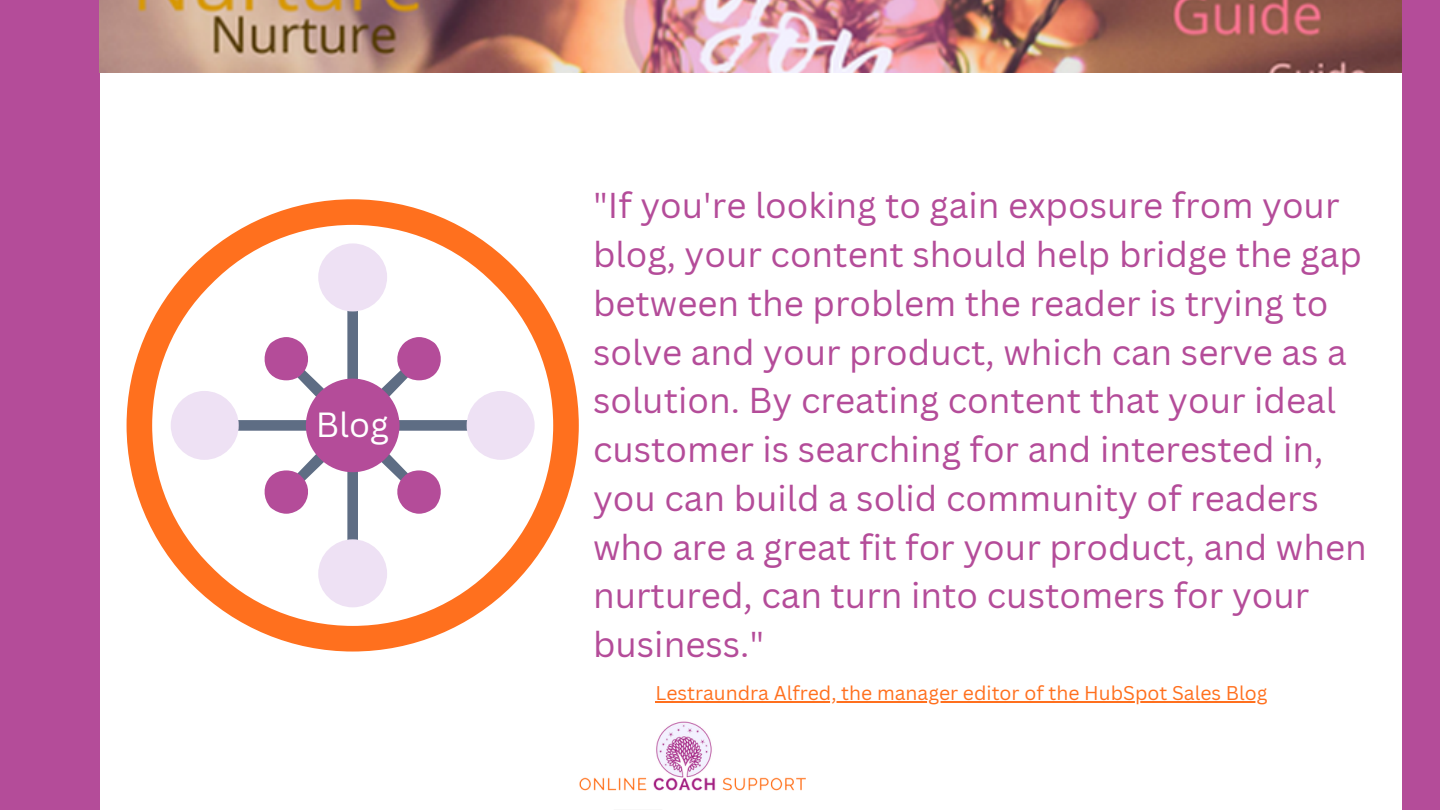
<style>
.page{position:relative;width:1440px;height:810px;background:#fff}
.page>*{position:absolute;margin:0;border:0;box-sizing:border-box;transform-origin:0 0}
.t1{font:35px/48.8px "Canva Sans";color:#b44c99}
.t2{font:34px "Canva Sans";color:#fff}
.t3{font:30px "Canva Sans";color:#fff}
.t4{font:19.4px "Canva Sans";color:#ff701e}
</style>
<div class="page">
<div style="left:0;top:0;width:99px;height:810px;background:#b44c99"></div>
<div style="left:1402px;top:0;width:38px;height:810px;background:#b44c99"></div>
<img style="left:99px;top:0;width:1303px;height:72px">
<img style="left:579px;top:721px;width:227px;height:70px">
<hr style="left:655px;top:701px;width:612px;height:2px;background:#ff701e">
<svg style="left:127px;top:199px;width:452px;height:453px"></svg>
<svg style="left:152px;top:225px;width:401px;height:401px"></svg>
<div style="left:347px;top:301px;width:11px;height:88px;background:#5e6d84;border-radius:5px"></div>
<div style="left:318px;top:243px;width:69px;height:68px;background:#eee1f4;border-radius:50%"></div>
<div style="left:389px;top:420px;width:88px;height:11px;background:#5e6d84;border-radius:5px"></div>
<div style="left:467px;top:391px;width:68px;height:69px;background:#eee1f4;border-radius:50%"></div>
<div style="left:347px;top:462px;width:11px;height:88px;background:#5e6d84;border-radius:5px"></div>
<div style="left:318px;top:539px;width:69px;height:68px;background:#eee1f4;border-radius:50%"></div>
<div style="left:228px;top:420px;width:88px;height:11px;background:#5e6d84;border-radius:5px"></div>
<div style="left:171px;top:391px;width:68px;height:69px;background:#eee1f4;border-radius:50%"></div>
<svg style="left:377px;top:337px;width:66px;height:64px"></svg>
<svg style="left:377px;top:449px;width:66px;height:65px"></svg>
<svg style="left:263px;top:449px;width:66px;height:65px"></svg>
<svg style="left:263px;top:337px;width:66px;height:64px"></svg>
<div style="left:306px;top:379px;width:94px;height:93px;background:#b44c99;border-radius:50%"></div>
<p class="t2" style="left:316px;top:401px;width:75px">Blog</p>
<p class="t3" style="left:277px;top:404px;width:66px">Blog</p>
<p class="t1" style="left:593px;top:180px;width:775px">"If you're looking to gain exposure from your blog, your content should help bridge the gap between the problem the reader is trying to solve and your product, which can serve as a solution. By creating content that your ideal customer is searching for and interested in, you can build a solid community of readers who are a great fit for your product, and when nurtured, can turn into customers for your business."</p>
<p class="t4" style="left:655px;top:679px;width:613px">Lestraundra Alfred, the manager editor of the HubSpot Sales Blog</p>
</div>
